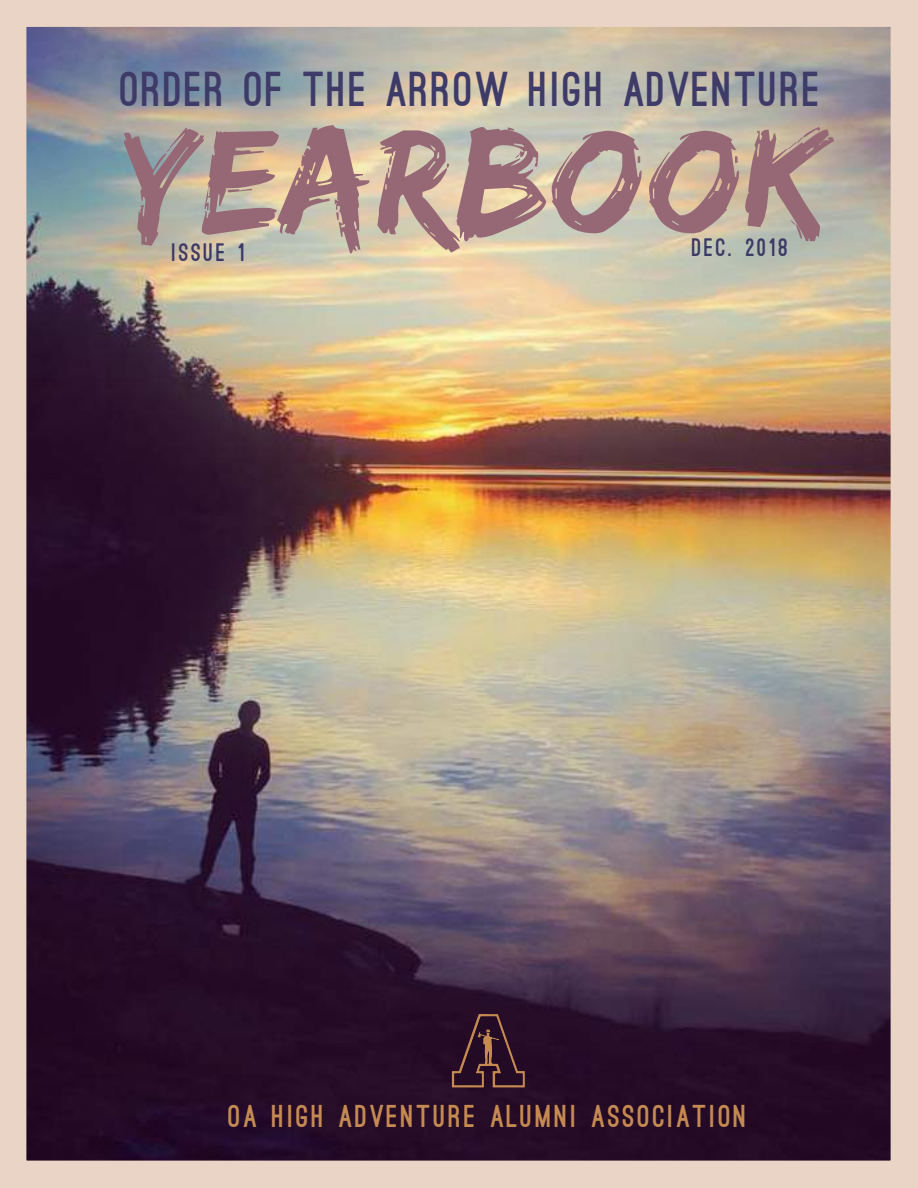
<style>
.page{position:relative;width:918px;height:1188px;background:#fff}
.page>*{position:absolute;margin:0;border:0;box-sizing:border-box;transform-origin:0 0}
.t1{font:154.5px "Edo SZ";letter-spacing:.02em;color:#966774}
.t2{font:900 46.5px "Ostrich Sans";letter-spacing:.06em;color:#3e3b69}
.t3{font:900 30px "Ostrich Sans";letter-spacing:.1em;color:#c58a52}
.t4{font:900 24px "Ostrich Sans";letter-spacing:.12em;color:#3b3965}
</style>
<div class="page">
<img style="left:0;top:0;width:918px;height:1188px">
<h2 class="t2" style="left:120px;top:71px;width:701px">ORDER OF THE ARROW HIGH ADVENTURE</h2>
<h1 class="t1" style="left:124px;top:91px;width:705px">Yearbook</h1>
<p class="t4" style="left:171px;top:243px;width:75px">ISSUE 1</p>
<p class="t4" style="left:692px;top:239px;width:98px">DEC. 2018</p>
<p class="t3" style="left:229px;top:1105px;width:520px">OA HIGH ADVENTURE ALUMNI ASSOCIATION</p>
</div>
